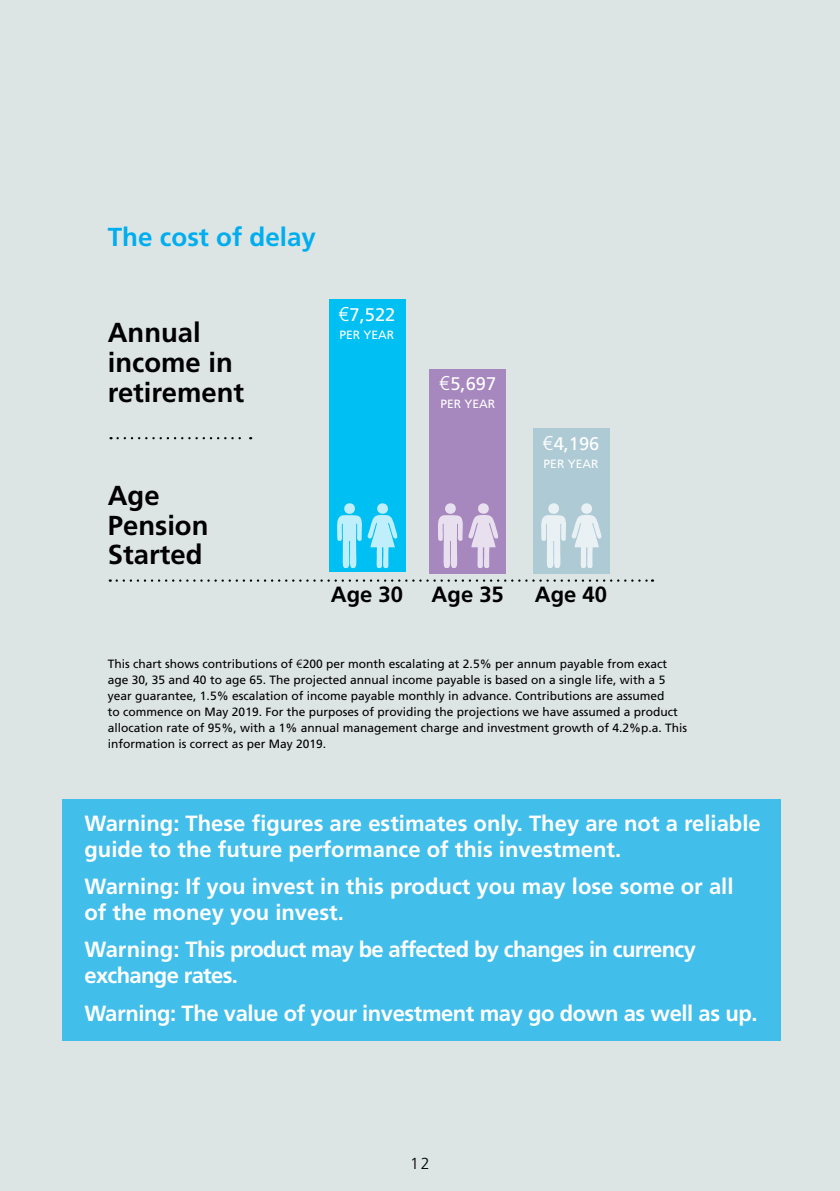
<style>
.page{position:relative;width:840px;height:1191px;background:#fff}
.page>*{position:absolute;margin:0;border:0;box-sizing:border-box;transform-origin:0 0}
.t1{font:700 27.4px/29.8px "Frutiger";color:#000}
.t2{font:700 26px "Frutiger";color:#00aeef}
.t3{font:700 22px/26px "Frutiger";color:#fff}
.t4{font:700 22px/26px "Frutiger";letter-spacing:-.03em;color:#fff}
.t5{font:700 22px "Frutiger";letter-spacing:-.02em;color:#fff}
.t6{font:700 22px "Frutiger";color:#000}
.t7{font:18.2px "Frutiger";color:#fff}
.t8{font:300 16px "Frutiger";color:#000}
.t9{font:12px/16px "Frutiger";color:#000}
.t10{font:12px "Frutiger";color:#fff}
.s1{font-weight:300;font-size:20px}
.s2{font-weight:300}
</style>
<div class="page">
<div style="left:0;top:0;width:839px;height:1191px;background:#dde5e4"></div>
<div style="left:62px;top:799px;width:718px;height:242px;background:#42beeb"></div>
<svg style="left:117px;top:437px;width:134px;height:2px"></svg>
<div style="left:328px;top:299px;width:77px;height:273px;background:#00c0f3"></div>
<div style="left:429px;top:369px;width:77px;height:205px;background:#a687be"></div>
<div style="left:532px;top:428px;width:77px;height:146px;background:#aecbd5"></div>
<svg style="left:337px;top:503px;width:61px;height:66px"></svg>
<svg style="left:438px;top:503px;width:60px;height:65px"></svg>
<svg style="left:541px;top:503px;width:61px;height:65px"></svg>
<svg style="left:117px;top:579px;width:535px;height:3px"></svg>
<h2 class="t2" style="left:108px;top:222px;width:210px">The cost of delay</h2>
<h1 class="t1" style="left:108px;top:318px;width:138px">Annual income in retirement</h1>
<h1 class="t1" style="left:108px;top:481px;width:102px">Age<br>Pension<br>Started</h1>
<h3 class="t7" style="left:338px;top:304px;width:58px"><span class="s1">€</span>7,522</h3>
<p class="t10" style="left:339px;top:328px;width:56px">PER YEAR</p>
<h3 class="t7" style="left:439px;top:373px;width:58px"><span class="s1">€</span>5,697</h3>
<p class="t10" style="left:440px;top:397px;width:56px">PER YEAR</p>
<h3 class="t7" style="left:542px;top:433px;width:58px"><span class="s1">€</span>4,196</h3>
<p class="t10" style="left:543px;top:457px;width:56px">PER YEAR</p>
<h3 class="t6" style="left:330px;top:582px;width:74px">Age 30</h3>
<h3 class="t6" style="left:431px;top:582px;width:74px">Age 35</h3>
<h3 class="t6" style="left:534px;top:582px;width:74px">Age 40</h3>
<p class="t9" style="left:108px;top:656px;width:580px">This chart shows contributions of <span class="s2">€</span>200 per month escalating at 2.5% per annum payable from exact age 30, 35 and 40 to age 65. The projected annual income payable is based on a single life, with a 5 year guarantee, 1.5% escalation of income payable monthly in advance. Contributions are assumed<br>to commence on May 2019. For the purposes of providing the projections we have assumed a product allocation rate of 95%, with a 1% annual management charge and investment growth of 4.2%p.a. This information is correct as per May 2019.</p>
<h3 class="t3" style="left:84px;top:810px;width:677px">Warning: These figures are estimates only. They are not a reliable guide to the future performance of this investment.</h3>
<h3 class="t3" style="left:84px;top:873px;width:650px">Warning: If you invest in this product you may lose some or all of the money you invest.</h3>
<h3 class="t4" style="left:84px;top:937px;width:612px">Warning: This product may be affected by changes in currency exchange rates.</h3>
<h3 class="t5" style="left:84px;top:1000px;width:674px">Warning: The value of your investment may go down as well as up.</h3>
<h3 class="t8" style="left:410px;top:1154px;width:21px">12</h3>
</div>
